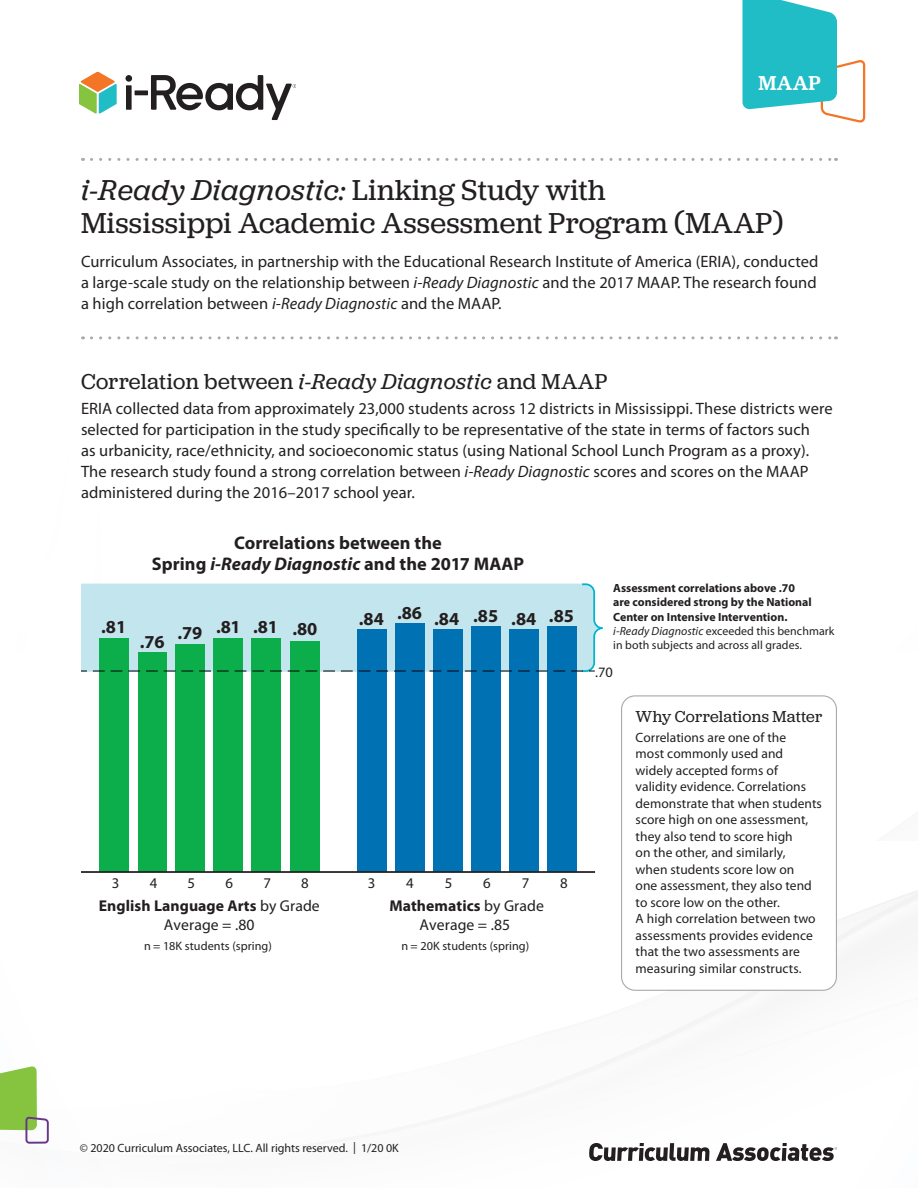
<style>
.page{position:relative;width:918px;height:1188px;background:#fff}
.page>*{position:absolute;margin:0;border:0;box-sizing:border-box;transform-origin:0 0}
.t1{font:30px/33px "Jubilat";letter-spacing:.01em;color:#231f20}
.t2{font:22.5px "Jubilat";letter-spacing:.02em;color:#231f20}
.t3{font:500 21px "Jubilat";color:#fff}
.t4{font:700 18.3px/21px "Myriad Pro";letter-spacing:.005em;color:#231f20;text-align:center}
.t5{font:16.5px/21px "Myriad Pro";letter-spacing:.005em;color:#231f20;text-align:justify}
.t6{font:16.5px "Jubilat";letter-spacing:.015em;color:#231f20}
.t7{font:700 15.75px/18.9px "Myriad Pro";letter-spacing:.005em;color:#231f20;text-align:center}
.t8{font:15.75px/18.9px "Myriad Pro";letter-spacing:.005em;color:#231f20;text-align:center}
.t9{font:14.85px "Myriad Pro";color:#231f20}
.t10{font:14.4px "Myriad Pro";color:#231f20}
.t11{font:13.5px/16.5px "Myriad Pro";letter-spacing:.005em;color:#231f20}
.t12{font:12.15px "Myriad Pro";letter-spacing:.005em;color:#231f20}
.t13{font:12px "Myriad Pro";color:#231f20}
.t14{font:700 11.85px/14.4px "Myriad Pro";color:#231f20}
.s1{font-style:italic}
.s2{font-weight:400}
.s3{font-weight:700}
.s4{font-weight:400;font-style:italic}
</style>
<div class="page">
<svg style="left:99px;top:842px;width:819px;height:228px"></svg>
<svg style="left:80px;top:72px;width:37px;height:42px"></svg>
<div style="left:126px;top:85px;width:6px;height:25px;background:#231f20"></div>
<div style="left:135px;top:90px;width:13px;height:5px;background:#231f20"></div>
<div style="left:125px;top:75px;width:7px;height:7px;background:#231f20;border-radius:50%"></div>
<svg style="left:151px;top:75px;width:145px;height:45px"></svg>
<svg style="left:743px;top:0;width:123px;height:122px"></svg>
<svg style="left:0;top:1066px;width:49px;height:78px"></svg>
<svg style="left:589px;top:1143px;width:121px;height:18px"></svg>
<svg style="left:716px;top:1143px;width:121px;height:18px"></svg>
<svg style="left:91px;top:158px;width:746px;height:3px"></svg>
<svg style="left:91px;top:336px;width:746px;height:3px"></svg>
<div style="left:100px;top:638px;width:29px;height:234px;background:#0cae4c"></div>
<div style="left:138px;top:653px;width:29px;height:219px;background:#0cae4c"></div>
<div style="left:176px;top:644px;width:29px;height:228px;background:#0cae4c"></div>
<div style="left:214px;top:638px;width:29px;height:234px;background:#0cae4c"></div>
<div style="left:252px;top:638px;width:29px;height:234px;background:#0cae4c"></div>
<div style="left:290px;top:641px;width:29px;height:231px;background:#0cae4c"></div>
<div style="left:357px;top:630px;width:29px;height:242px;background:#0072b4"></div>
<div style="left:395px;top:624px;width:29px;height:248px;background:#0072b4"></div>
<div style="left:433px;top:630px;width:29px;height:242px;background:#0072b4"></div>
<div style="left:471px;top:627px;width:29px;height:245px;background:#0072b4"></div>
<div style="left:509px;top:630px;width:29px;height:242px;background:#0072b4"></div>
<div style="left:547px;top:627px;width:29px;height:245px;background:#0072b4"></div>
<hr style="left:81px;top:871px;width:514px;height:2px;background:#231f20">
<svg style="left:81px;top:584px;width:521px;height:88px"></svg>
<div style="left:622px;top:696px;width:214px;height:294px;background:#fff;border-radius:13px"></div>
<div style="left:621px;top:695px;width:216px;height:296px;border:1px solid #a8a9ad;border-radius:13px"></div>
<p class="t3" style="left:759px;top:69px;width:64px">MAAP</p>
<h1 class="t1" style="left:81px;top:173px;width:704px"><span class="s1">i-Ready Diagnostic:</span> Linking Study with<br>Mississippi Academic Assessment Program (MAAP)</h1>
<p class="t5" style="left:81px;top:252px;width:739px">Curriculum Associates, in partnership with the Educational Research Institute of America (ERIA), conducted a large-scale study on the relationship between <span class="s1">i-Ready Diagnostic</span> and the 2017 MAAP. The research found a high correlation between <span class="s1">i-Ready Diagnostic</span> and the MAAP.</p>
<h2 class="t2" style="left:81px;top:367px;width:528px">Correlation between <span class="s1">i-Ready Diagnostic</span> and MAAP</h2>
<p class="t5" style="left:81px;top:399px;width:753px;text-align:left">ERIA collected data from approximately 23,000 students across 12 districts in Mississippi. These districts were selected for participation in the study specifically to be representative of the state in terms of factors such<br>as urbanicity, race/ethnicity, and socioeconomic status (using National School Lunch Program as a proxy).<br>The research study found a strong correlation between <span class="s1">i-Ready Diagnostic</span> scores and scores on the MAAP administered during the 2016–2017 school year.</p>
<p class="t4" style="left:101px;top:617px;width:27px">.81</p>
<p class="t4" style="left:152px;top:532px;width:374px">Correlations between the<br>Spring <span class="s1">i-Ready Diagnostic</span> and the 2017 MAAP</p>
<p class="t4" style="left:140px;top:631px;width:27px">.76</p>
<p class="t4" style="left:177px;top:618px;width:142px">.79 .81 .81 .80</p>
<p class="t4" style="left:359px;top:607px;width:217px">.84 .86 .84 .85 .84 .85</p>
<p class="t9" style="left:112px;top:875px;width:9px">3</p>
<p class="t9" style="left:150px;top:875px;width:9px">4</p>
<p class="t9" style="left:188px;top:875px;width:9px">5</p>
<p class="t9" style="left:225px;top:875px;width:9px">6</p>
<p class="t9" style="left:263px;top:875px;width:9px">7</p>
<p class="t9" style="left:301px;top:875px;width:9px">8</p>
<p class="t7" style="left:99px;top:896px;width:222px">English Language Arts <span class="s2">by Grade<br>Average = .80</span></p>
<p class="t9" style="left:368px;top:875px;width:9px">3</p>
<p class="t9" style="left:406px;top:875px;width:9px">4</p>
<p class="t9" style="left:445px;top:875px;width:9px">5</p>
<p class="t9" style="left:483px;top:875px;width:9px">6</p>
<p class="t9" style="left:522px;top:875px;width:9px">7</p>
<p class="t9" style="left:560px;top:875px;width:9px">8</p>
<p class="t8" style="left:389px;top:896px;width:156px"><span class="s3">Mathematics</span> by Grade<br>Average = .85</p>
<p class="t12" style="left:144px;top:939px;width:129px">n = 18K students (spring)</p>
<p class="t12" style="left:401px;top:939px;width:129px">n = 20K students (spring)</p>
<p class="t14" style="left:613px;top:581px;width:223px">Assessment correlations above .70<br>are considered strong by the National Center on Intensive Intervention.<br><span class="s4">i-Ready Diagnostic</span> <span class="s2">exceeded this benchmark in both subjects and across all grades.</span></p>
<p class="t10" style="left:595px;top:664px;width:19px">.70</p>
<p class="t6" style="left:636px;top:707px;width:188px">Why Correlations Matter</p>
<p class="t11" style="left:636px;top:729px;width:188px">Correlations are one of the<br>most commonly used and widely accepted forms of validity evidence. Correlations demonstrate that when students score high on one assessment, they also tend to score high<br>on the other, and similarly,<br>when students score low on<br>one assessment, they also tend to score low on the other.<br>A high correlation between two assessments provides evidence that the two assessments are measuring similar constructs.</p>
<p class="t13" style="left:80px;top:1141px;width:321px">© 2020 Curriculum Associates, LLC. All rights reserved. | 1/20 0K</p>
</div>
